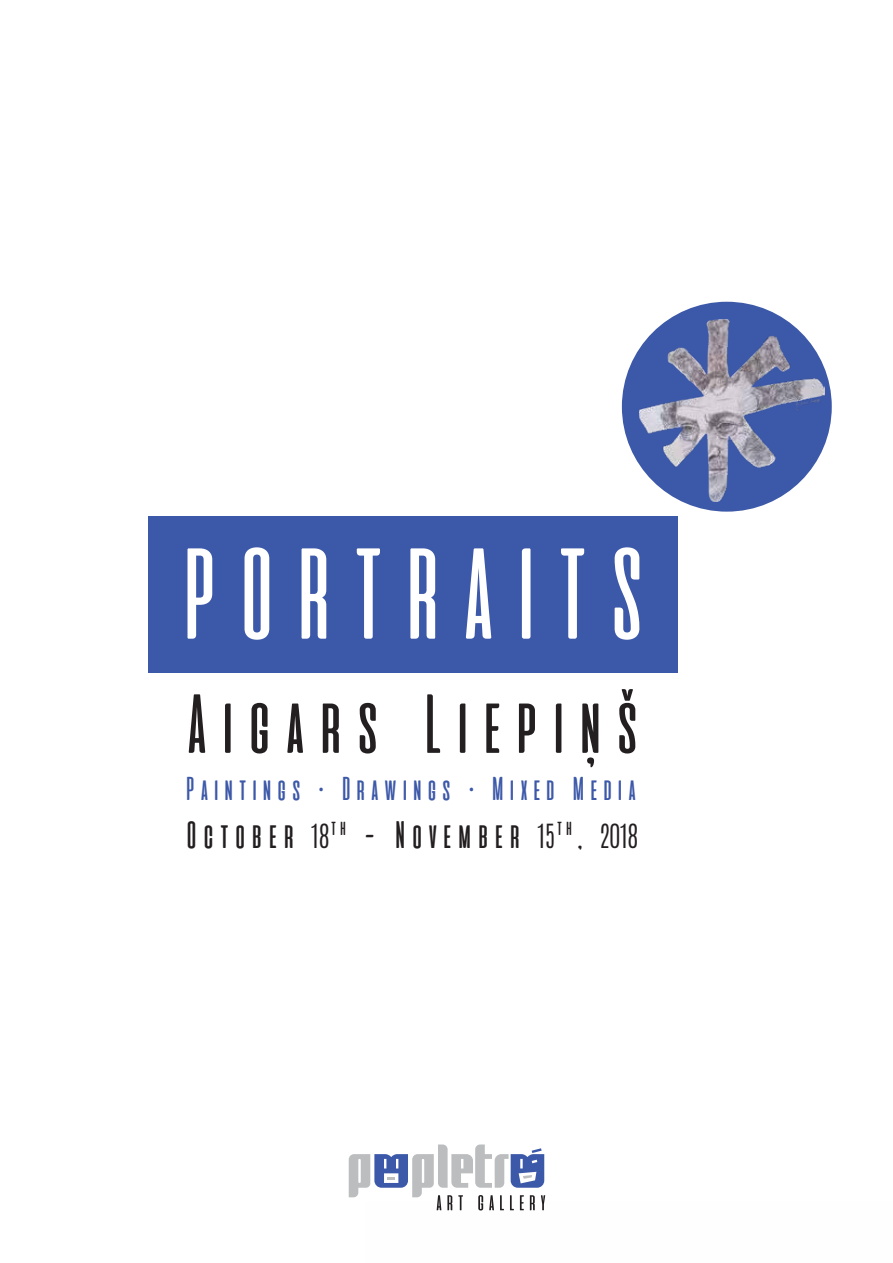
<style>
.page{position:relative;width:893px;height:1263px;background:#fff}
.page>*{position:absolute;margin:0;border:0;box-sizing:border-box;transform-origin:0 0}
.t1{font:129px "aliensandcows";color:#fff}
.t2{font:83.55px "aliensandcows";color:#231f20}
.t3{font:38.25px "aliensandcows";color:#231f20}
.t4{font:33px "aliensandcows";color:#3c58a8}
.t5{font:300 27.75px "Antonio";color:#231f20}
.s1{font-family:"Antonio";font-weight:300;font-size:27.75px}
.s2{font-family:"aliensandcows";font-weight:400;font-size:38.25px}
</style>
<div class="page">
<div style="left:622px;top:302px;width:210px;height:210px;background:#3c58a8;border-radius:50%"></div>
<img style="left:639px;top:319px;width:185px;height:182px">
<div style="left:148px;top:517px;width:530px;height:156px;background:#3c58a8"></div>
<svg style="left:348px;top:1144px;width:198px;height:57px"></svg>
<img style="left:436px;top:1201px;width:109px;height:10px">
<h1 class="t1" style="left:171px;top:526px;width:486px">PORTRAITS</h1>
<h2 class="t2" style="left:179px;top:680px;width:468px">Aigars Liepinš,</h2>
<p class="t4" style="left:183px;top:771px;width:457px">Paintings • Drawings • Mixed Media</p>
<p class="t3" style="left:183px;top:814px;width:374px">October <span class="s1">18</span><sup>th</sup> - November <span class="s1">15</span></p>
<p class="t5" style="left:555px;top:816px;width:84px"><sup>th</sup><span class="s2">,</span> 2018</p>
</div>
